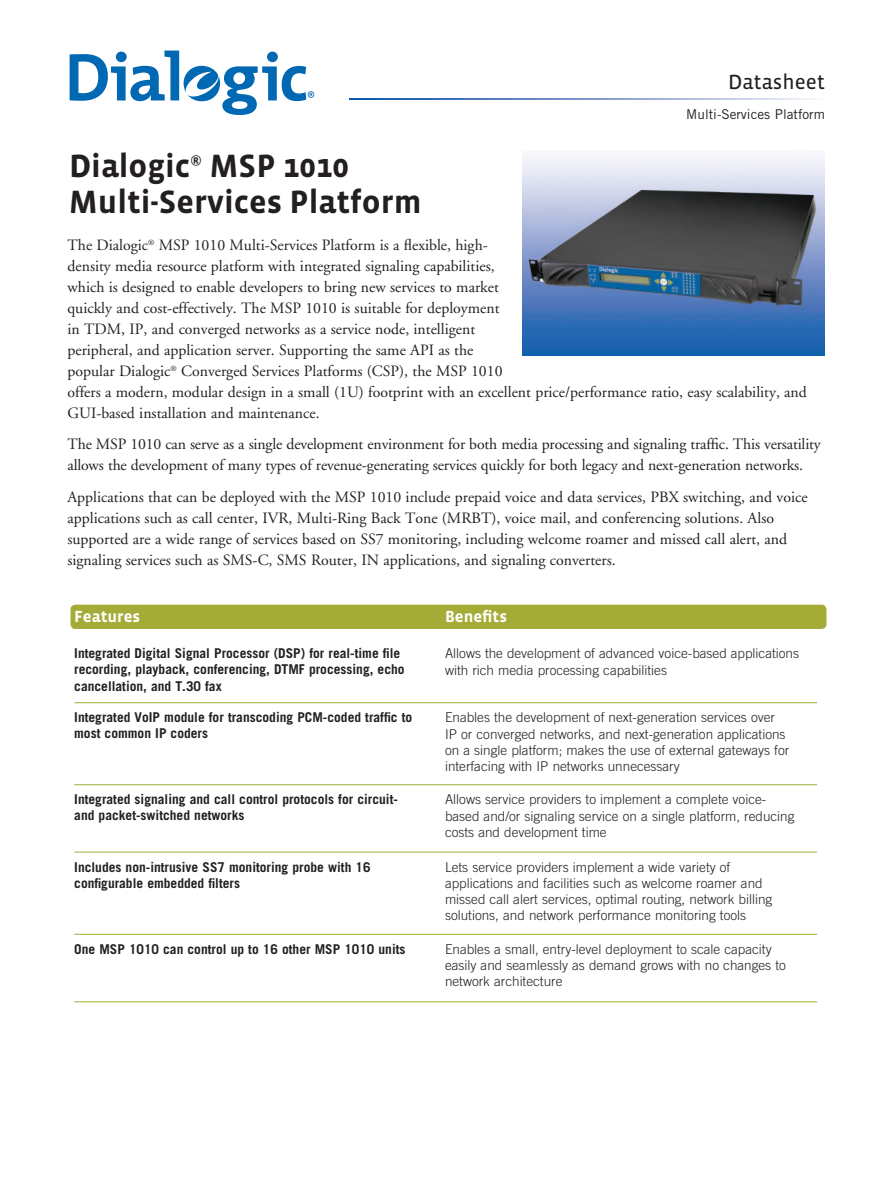
<style>
.page{position:relative;width:891px;height:1188px;background:#fff}
.page>*{position:absolute;margin:0;border:0;box-sizing:border-box;transform-origin:0 0}
.t1{font:700 33px/36px "Vista Sans";color:#231f20}
.t2{font:21px "Vista Sans Reg";color:#231f20}
.t3{font:700 16.5px "Vista Sans";color:#fff}
.t4{font:15.75px/21px "Adobe Garamond";color:#231f20}
.t5{font:300 13.5px/16.2px "Trade Gothic";color:#231f20}
.t6{font:700 13.5px/16.2px "Trade Gothic";color:#231f20}
.t7{font:13.5px "Trade Gothic";color:#231f20}
</style>
<div class="page">
<div style="left:71px;top:605px;width:756px;height:24px;background:#a4ac37;border-radius:5px"></div>
<svg style="left:70px;top:51px;width:244px;height:64px"></svg>
<svg style="left:349px;top:98px;width:463px;height:2px"></svg>
<img style="left:523px;top:155px;width:302px;height:200px">
<hr style="left:74px;top:702px;width:371px;height:1px;background:#a4ac37">
<hr style="left:445px;top:702px;width:372px;height:1px;background:#a4ac37">
<hr style="left:74px;top:784px;width:371px;height:1px;background:#a4ac37">
<hr style="left:445px;top:784px;width:372px;height:1px;background:#a4ac37">
<hr style="left:74px;top:852px;width:371px;height:1px;background:#a4ac37">
<hr style="left:445px;top:852px;width:372px;height:1px;background:#a4ac37">
<hr style="left:74px;top:934px;width:371px;height:1px;background:#a4ac37">
<hr style="left:445px;top:934px;width:372px;height:1px;background:#a4ac37">
<hr style="left:74px;top:1001px;width:371px;height:1px;background:#a4ac37">
<hr style="left:445px;top:1001px;width:372px;height:1px;background:#a4ac37">
<h1 class="t1" style="left:69px;top:148px;width:354px">Dialogic<sup>®</sup> MSP 1010<br>Multi-Services Platform</h1>
<h2 class="t2" style="left:728px;top:71px;width:98px">Datasheet</h2>
<p class="t7" style="left:686px;top:106px;width:140px">Multi-Services Platform</p>
<p class="t4" style="left:67px;top:235px;width:741px">The Dialogic<sup>®</sup> MSP 1010 Multi-Services Platform is a flexible, high-<br>density media resource platform with integrated signaling capabilities,<br>which is designed to enable developers to bring new services to market<br>quickly and cost-effectively. The MSP 1010 is suitable for deployment<br>in TDM, IP, and converged networks as a service node, intelligent<br>peripheral, and application server. Supporting the same API as the<br>popular Dialogic<sup>®</sup> Converged Services Platforms (CSP), the MSP 1010<br>offers a modern, modular design in a small (1U) footprint with an excellent price/performance ratio, easy scalability, and GUI-based installation and maintenance.</p>
<p class="t4" style="left:67px;top:434px;width:755px">The MSP 1010 can serve as a single development environment for both media processing and signaling traffic. This versatility allows the development of many types of revenue-generating services quickly for both legacy and next-generation networks.</p>
<p class="t4" style="left:67px;top:487px;width:742px">Applications that can be deployed with the MSP 1010 include prepaid voice and data services, PBX switching, and voice applications such as call center, IVR, Multi-Ring Back Tone (MRBT), voice mail, and conferencing solutions. Also supported are a wide range of services based on SS7 monitoring, including welcome roamer and missed call alert, and signaling services such as SMS-C, SMS Router, IN applications, and signaling converters.</p>
<p class="t3" style="left:74px;top:608px;width:67px">Features</p>
<p class="t3" style="left:445px;top:608px;width:63px">Benefits</p>
<p class="t6" style="left:74px;top:645px;width:332px">Integrated Digital Signal Processor (DSP) for real-time file recording, playback, conferencing, DTMF processing, echo cancellation, and T.30 fax</p>
<p class="t5" style="left:445px;top:645px;width:356px">Allows the development of advanced voice-based applications with rich media processing capabilities</p>
<p class="t6" style="left:74px;top:709px;width:339px">Integrated VoIP module for transcoding PCM-coded traffic to most common IP coders</p>
<p class="t5" style="left:445px;top:709px;width:346px">Enables the development of next-generation services over IP or converged networks, and next-generation applications on a single platform; makes the use of external gateways for interfacing with IP networks unnecessary</p>
<p class="t6" style="left:74px;top:791px;width:325px">Integrated signaling and call control protocols for circuit&shy;and packet-switched networks</p>
<p class="t5" style="left:445px;top:791px;width:351px">Allows service providers to implement a complete voice&shy;based and/or signaling service on a single platform, reducing costs and development time</p>
<p class="t6" style="left:74px;top:858px;width:298px">Includes non-intrusive SS7 monitoring probe with 16 configurable embedded filters</p>
<p class="t5" style="left:445px;top:859px;width:329px">Lets service providers implement a wide variety of applications and facilities such as welcome roamer and missed call alert services, optimal routing, network billing solutions, and network performance monitoring tools</p>
<p class="t6" style="left:74px;top:941px;width:333px">One MSP 1010 can control up to 16 other MSP 1010 units</p>
<p class="t5" style="left:445px;top:941px;width:342px">Enables a small, entry-level deployment to scale capacity easily and seamlessly as demand grows with no changes to network architecture</p>
</div>
